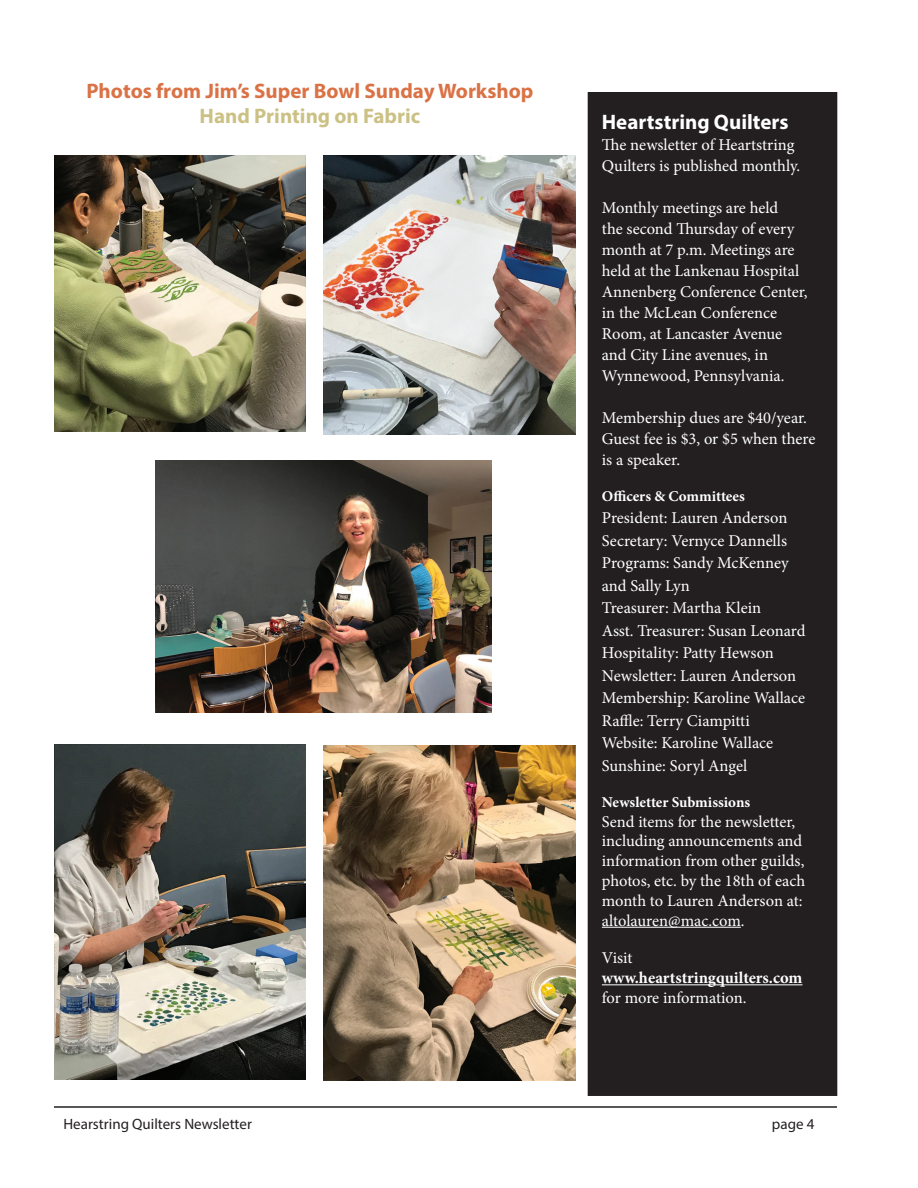
<style>
.page{position:relative;width:918px;height:1188px;background:#fff}
.page>*{position:absolute;margin:0;border:0;box-sizing:border-box;transform-origin:0 0}
.t1{font:700 21px "Myriad Pro";color:#db7246}
.t2{font:700 21px "Myriad Pro";color:#ccc185}
.t3{font:700 21px "Myriad Pro";color:#fff}
.t4{font:16.5px/21px "Minion Pro";letter-spacing:-.005em;color:#fff}
.t5{font:700 16.5px "Minion Pro";color:#fff}
.t6{font:700 15px "Minion Pro";color:#fff}
.t7{font:15px "Myriad Pro";color:#231f20}
</style>
<div class="page">
<hr style="left:54px;top:1106px;width:783px;height:2px;background:#231f20">
<div style="left:588px;top:93px;width:249px;height:1002px;background:#231f20"></div>
<hr style="left:602px;top:927px;width:139px;height:1px;background:#fff">
<hr style="left:602px;top:984px;width:201px;height:1px;background:#fff">
<img style="left:54px;top:156px;width:251px;height:276px">
<img style="left:156px;top:460px;width:336px;height:252px">
<img style="left:324px;top:746px;width:251px;height:335px">
<img style="left:324px;top:156px;width:251px;height:279px">
<img style="left:54px;top:744px;width:251px;height:335px">
<p class="t1" style="left:86px;top:77px;width:449px">Photos from Jim’s Super Bowl Sunday Workshop</p>
<p class="t2" style="left:200px;top:102px;width:222px">Hand Printing on Fabric</p>
<p class="t3" style="left:602px;top:108px;width:188px">Heartstring Quilters</p>
<p class="t4" style="left:602px;top:134px;width:200px">The newsletter of Heartstring<br>Quilters is published monthly.</p>
<p class="t4" style="left:602px;top:197px;width:207px">Monthly meetings are held<br>the second Thursday of every month at 7 p.m. Meetings are held at the Lankenau Hospital<br>Annenberg Conference Center, in the McLean Conference<br>Room, at Lancaster Avenue and City Line avenues, in<br>Wynnewood, Pennsylvania.</p>
<p class="t4" style="left:602px;top:407px;width:215px">Membership dues are $40/year.<br>Guest fee is $3, or $5 when there is a speaker.</p>
<p class="t6" style="left:602px;top:485px;width:145px">Officers &amp; Committees</p>
<p class="t4" style="left:602px;top:507px;width:205px;line-height:22.5px">President: Lauren Anderson<br>Secretary: Vernyce Dannells<br>Programs: Sandy McKenney and Sally Lyn<br>Treasurer: Martha Klein<br>Asst. Treasurer: Susan Leonard<br>Hospitality: Patty Hewson<br>Newsletter: Lauren Anderson<br>Membership: Karoline Wallace<br>Raffle: Terry Ciampitti<br>Website: Karoline Wallace<br>Sunshine: Soryl Angel</p>
<p class="t6" style="left:602px;top:791px;width:150px">Newsletter Submissions</p>
<p class="t4" style="left:602px;top:812px;width:205px;line-height:19.8px">Send items for the newsletter, including announcements and information from other guilds, photos, etc. by the 18th of each month to Lauren Anderson at: altolauren@mac.com.</p>
<p class="t4" style="left:602px;top:948px;width:32px">Visit</p>
<p class="t5" style="left:602px;top:966px;width:202px">www.heartstringquilters.com</p>
<p class="t4" style="left:602px;top:987px;width:146px">for more information.</p>
<p class="t7" style="left:64px;top:1115px;width:190px">Hearstring Quilters Newsletter</p>
<p class="t7" style="left:772px;top:1115px;width:44px">page 4</p>
</div>
